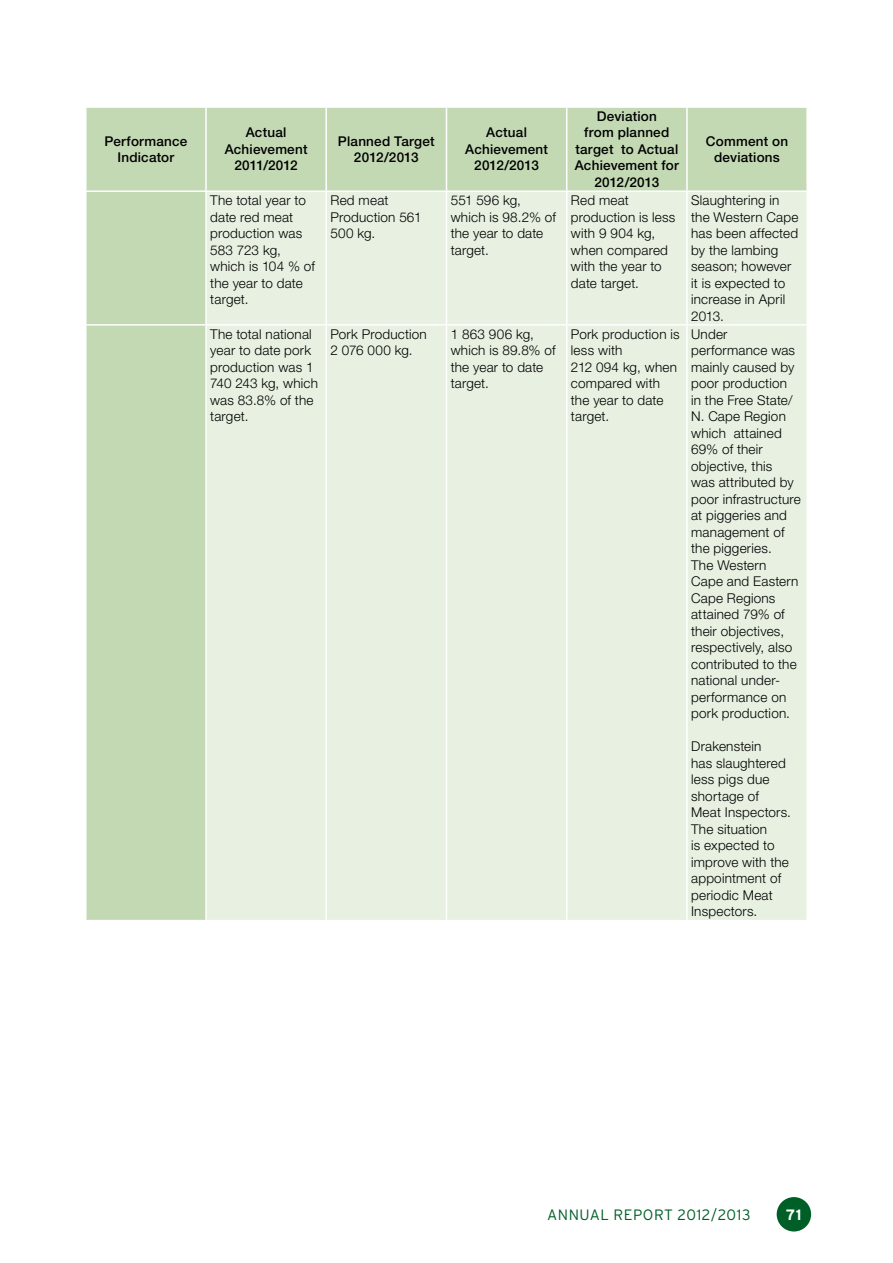
<style>
.page{position:relative;width:893px;height:1263px;background:#fff}
.page>*{position:absolute;margin:0;border:0;box-sizing:border-box;transform-origin:0 0}
.t1{font:300 15px "Interstate";letter-spacing:.03em;color:#005e27}
.t2{font:700 15px "Interstate";color:#fff}
.t3{font:300 13.5px/16.5px "Helvetica Neue LT Std";letter-spacing:.015em;color:#000}
.t4{font:500 13.5px/16.5px "Helvetica Neue LT Std";letter-spacing:.015em;color:#000;text-align:center}
</style>
<div class="page">
<div style="left:777px;top:1197px;width:34px;height:34px;background:#005e27;border-radius:50%"></div>
<div style="left:87px;top:108px;width:719px;height:812px;background:#c3d9b4"></div>
<div style="left:207px;top:192px;width:599px;height:728px;background:#e7f0e1"></div>
<hr style="left:325px;top:108px;width:2px;height:82px;background:#fff">
<hr style="left:446px;top:108px;width:1px;height:82px;background:#fff">
<hr style="left:566px;top:108px;width:1px;height:82px;background:#fff">
<hr style="left:686px;top:108px;width:2px;height:82px;background:#fff">
<hr style="left:206px;top:190px;width:120px;height:2px;background:#fff">
<hr style="left:326px;top:190px;width:120px;height:2px;background:#fff">
<hr style="left:446px;top:190px;width:121px;height:2px;background:#fff">
<hr style="left:567px;top:190px;width:120px;height:2px;background:#fff">
<hr style="left:687px;top:190px;width:121px;height:2px;background:#fff">
<hr style="left:205px;top:108px;width:2px;height:82px;background:#fff">
<hr style="left:85px;top:190px;width:121px;height:2px;background:#fff">
<hr style="left:85px;top:324px;width:121px;height:2px;background:#fff">
<hr style="left:205px;top:192px;width:2px;height:132px;background:#fff">
<hr style="left:325px;top:192px;width:2px;height:132px;background:#fff">
<hr style="left:446px;top:192px;width:1px;height:132px;background:#fff">
<hr style="left:566px;top:192px;width:1px;height:132px;background:#fff">
<hr style="left:686px;top:192px;width:2px;height:132px;background:#fff">
<hr style="left:206px;top:324px;width:120px;height:2px;background:#fff">
<hr style="left:205px;top:326px;width:2px;height:594px;background:#fff">
<hr style="left:326px;top:324px;width:120px;height:2px;background:#fff">
<hr style="left:325px;top:326px;width:2px;height:594px;background:#fff">
<hr style="left:446px;top:324px;width:121px;height:2px;background:#fff">
<hr style="left:446px;top:326px;width:1px;height:594px;background:#fff">
<hr style="left:567px;top:324px;width:120px;height:2px;background:#fff">
<hr style="left:566px;top:326px;width:1px;height:594px;background:#fff">
<hr style="left:687px;top:324px;width:121px;height:2px;background:#fff">
<hr style="left:686px;top:326px;width:2px;height:594px;background:#fff">
<p class="t4" style="left:104px;top:133px;width:84px">Performance<br>Indicator</p>
<p class="t4" style="left:225px;top:124px;width:84px">Actual<br>Achievement<br>2011/2012</p>
<p class="t4" style="left:338px;top:133px;width:98px">Planned Target<br>2012/2013</p>
<p class="t4" style="left:465px;top:124px;width:84px">Actual<br>Achievement<br>2012/2013</p>
<p class="t4" style="left:575px;top:108px;width:105px">Deviation<br>from planned target to Actual<br>Achievement for<br>2012/2013</p>
<p class="t4" style="left:706px;top:132px;width:84px">Comment on deviations</p>
<p class="t3" style="left:210px;top:192px;width:106px">The total year to date red meat production was<br>583 723 kg, which is 104 % of the year to date target.</p>
<p class="t3" style="left:330px;top:192px;width:93px">Red meat<br>Production 561<br>500 kg.</p>
<p class="t3" style="left:451px;top:192px;width:107px">551 596 kg, which is 98.2% of the year to date target.</p>
<p class="t3" style="left:571px;top:192px;width:106px">Red meat production is less with 9 904 kg, when compared with the year to date target.</p>
<p class="t3" style="left:691px;top:192px;width:109px">Slaughtering in the Western Cape has been affected by the lambing season; however it is expected to increase in April<br>2013.</p>
<p class="t3" style="left:210px;top:325px;width:109px">The total national year to date pork production was 1<br>740 243 kg, which was 83.8% of the target.</p>
<p class="t3" style="left:330px;top:325px;width:98px">Pork Production<br>2 076 000 kg.</p>
<p class="t3" style="left:451px;top:325px;width:106px">1 863 906 kg, which is 89.8% of the year to date target.</p>
<p class="t3" style="left:571px;top:325px;width:110px">Pork production is less with<br>212 094 kg, when compared with the year to date target.</p>
<p class="t3" style="left:691px;top:325px;width:111px">Under performance was mainly caused by poor production<br>in the Free State/<br>N. Cape Region which attained<br>69% of their objective, this<br>was attributed by poor infrastructure at piggeries and management of the piggeries.<br>The Western<br>Cape and Eastern<br>Cape Regions attained 79% of their objectives, respectively, also contributed to the national under&shy;performance on pork production.</p>
<p class="t3" style="left:691px;top:738px;width:101px">Drakenstein<br>has slaughtered less pigs due shortage of<br>Meat Inspectors.<br>The situation<br>is expected to improve with the appointment of periodic Meat<br>Inspectors.</p>
<p class="t1" style="left:547px;top:1206px;width:205px">ANNUAL REPORT 2012/2013</p>
<p class="t2" style="left:786px;top:1206px;width:17px">71</p>
</div>
